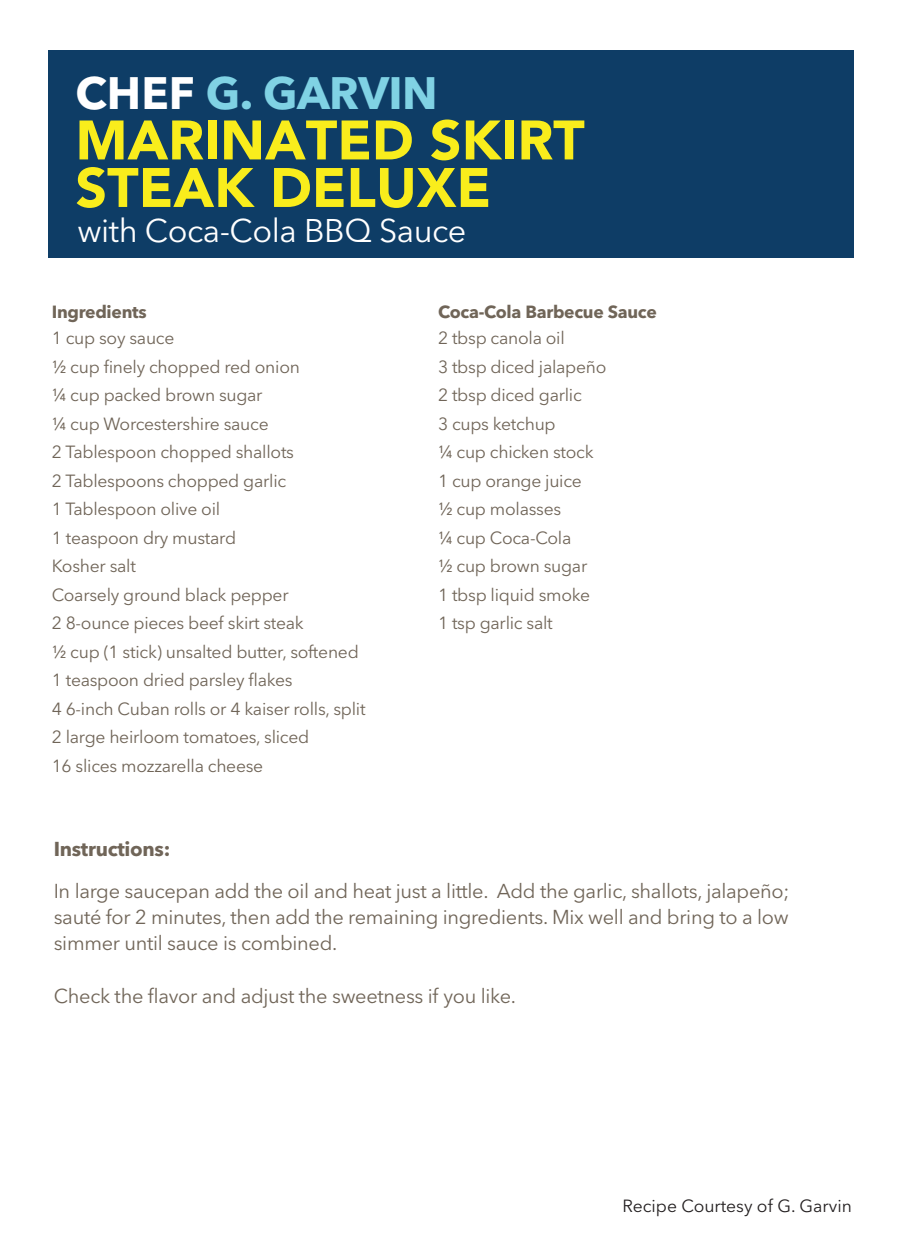
<style>
.page{position:relative;width:900px;height:1260px;background:#fff}
.page>*{position:absolute;margin:0;border:0;box-sizing:border-box;transform-origin:0 0}
.t1{font:900 55px/47.5px "Avenir";color:#f9ed1c}
.t2{font:700 45px "Avenir Nextfor Best Buy";letter-spacing:-.015em;color:#80d2e4}
.t3{font:32.5px "Avenir Nextfor Best Buy";letter-spacing:-.015em;color:#fff}
.t4{font:20px/26.2px "Avenir Nextfor Best Buy";letter-spacing:-.015em;color:#706558;text-align:justify}
.t5{font:700 20px "Avenir Nextfor Best Buy";letter-spacing:-.015em;color:#706558}
.t6{font:17.5px/28.5px "Avenir Nextfor Best Buy";letter-spacing:-.015em;color:#706558}
.t7{font:700 17.5px "Avenir Nextfor Best Buy";letter-spacing:-.015em;color:#706558}
.t8{font:17.5px "Avenir Nextfor Best Buy";color:#231f20}
.s1{color:#fff}
</style>
<div class="page">
<div style="left:48px;top:50px;width:806px;height:208px;background:#0e3d66"></div>
<h2 class="t2" style="left:76px;top:65px;width:363px"><span class="s1">CHEF</span> G. GARVIN</h2>
<h1 class="t1" style="left:76px;top:116px;width:511px">MARINATED SKIRT<br>STEAK DELUXE</h1>
<h3 class="t3" style="left:77px;top:212px;width:390px">with Coca-Cola BBQ Sauce</h3>
<p class="t7" style="left:52px;top:301px;width:96px">Ingredients</p>
<p class="t6" style="left:52px;top:324px;width:315px">1 cup soy sauce<br>½ cup finely chopped red onion<br>¼ cup packed brown sugar<br>¼ cup Worcestershire sauce<br>2 Tablespoon chopped shallots<br>2 Tablespoons chopped garlic<br>1 Tablespoon olive oil<br>1 teaspoon dry mustard<br>Kosher salt<br>Coarsely ground black pepper<br>2 8-ounce pieces beef skirt steak<br>½ cup (1 stick) unsalted butter, softened<br>1 teaspoon dried parsley flakes<br>4 6-inch Cuban rolls or 4 kaiser rolls, split<br>2 large heirloom tomatoes, sliced<br>16 slices mozzarella cheese</p>
<p class="t7" style="left:438px;top:301px;width:220px">Coca-Cola Barbecue Sauce</p>
<p class="t6" style="left:438px;top:324px;width:170px">2 tbsp canola oil<br>3 tbsp diced jalapeño<br>2 tbsp diced garlic<br>3 cups ketchup<br>¼ cup chicken stock<br>1 cup orange juice<br>½ cup molasses<br>¼ cup Coca-Cola<br>½ cup brown sugar<br>1 tbsp liquid smoke<br>1 tsp garlic salt</p>
<p class="t5" style="left:54px;top:837px;width:118px">Instructions:</p>
<p class="t4" style="left:54px;top:878px;width:737px">In large saucepan add the oil and heat just a little. Add the garlic, shallots, jalapeño; sauté for 2 minutes, then add the remaining ingredients. Mix well and bring to a low simmer until sauce is combined.</p>
<p class="t4" style="left:54px;top:982px;width:464px">Check the flavor and adjust the sweetness if you like.</p>
<p class="t8" style="left:622px;top:1196px;width:231px">Recipe Courtesy of G. Garvin</p>
</div>
